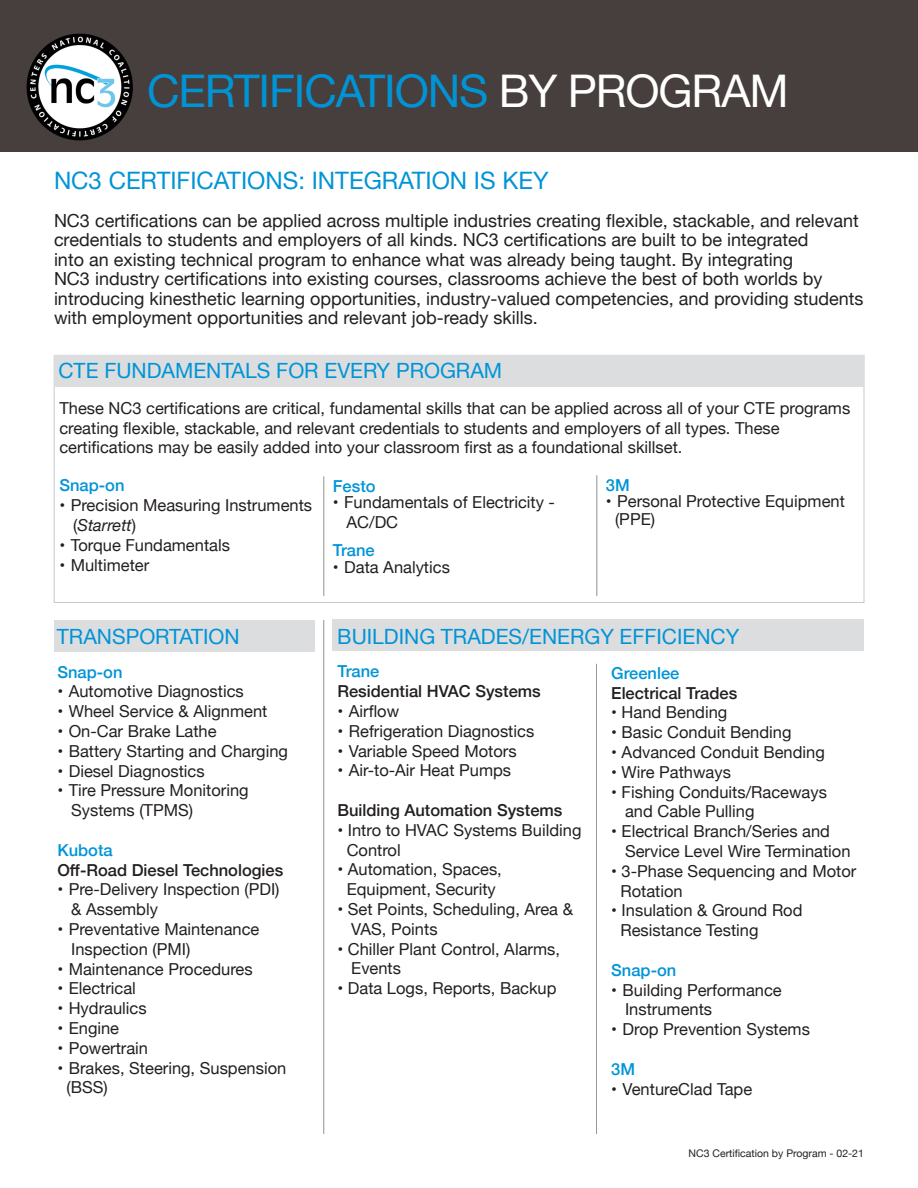
<style>
.page{position:relative;width:918px;height:1188px;background:#fff}
.page>*{position:absolute;margin:0;border:0;box-sizing:border-box;transform-origin:0 0}
.t1{font:45px "Helvetica Neue";letter-spacing:-.025em;color:#0094d7}
.t2{font:24px "Helvetica Neue";color:#0094d7}
.t3{font:21px "Helvetica Neue";color:#0094d7}
.t4{font:18px/19.5px "Helvetica Neue";color:#231f20}
.t5{font:16.5px/19.8px "Helvetica Neue";color:#231f20}
.t6{font:500 16.5px "Helvetica Neue";color:#231f20}
.t7{font:500 16.5px "Helvetica Neue";color:#0094d7}
.t8{font:10.5px "Helvetica Neue";color:#231f20}
.s1{color:#fff}
.s2{font-style:italic}
</style>
<div class="page">
<div style="left:54px;top:355px;width:810px;height:248px;background:#fff;border:1px solid #c7c8ca"></div>
<div style="left:54px;top:355px;width:810px;height:32px;background:#dcdddf"></div>
<div style="left:0;top:0;width:918px;height:151px;background:#463f3d"></div>
<img style="left:26px;top:33px;width:107px;height:108px">
<div style="left:333px;top:620px;width:531px;height:31px;background:#dcdddf"></div>
<hr style="left:324px;top:620px;width:1px;height:514px;background:#231f20">
<div style="left:54px;top:620px;width:260px;height:31px;background:#dcdddf"></div>
<hr style="left:596px;top:664px;width:1px;height:470px;background:#231f20">
<hr style="left:324px;top:476px;width:1px;height:120px;background:#231f20">
<hr style="left:597px;top:475px;width:1px;height:121px;background:#231f20">
<p class="t1" style="left:147px;top:58px;width:643px">CERTIFICATIONS <span class="s1">BY PROGRAM</span></p>
<p class="t2" style="left:54px;top:163px;width:496px">NC3 CERTIFICATIONS: INTEGRATION IS KEY</p>
<p class="t4" style="left:54px;top:212px;width:811px">NC3 certifications can be applied across multiple industries creating flexible, stackable, and relevant credentials to students and employers of all kinds. NC3 certifications are built to be integrated<br>into an existing technical program to enhance what was already being taught. By integrating<br>NC3 industry certifications into existing courses, classrooms achieve the best of both worlds by introducing kinesthetic learning opportunities, industry-valued competencies, and providing students with employment opportunities and relevant job-ready skills.</p>
<p class="t3" style="left:58px;top:356px;width:445px">CTE FUNDAMENTALS FOR EVERY PROGRAM</p>
<p class="t5" style="left:59px;top:400px;width:792px">These NC3 certifications are critical, fundamental skills that can be applied across all of your CTE programs creating flexible, stackable, and relevant credentials to students and employers of all types. These certifications may be easily added into your classroom first as a foundational skillset.</p>
<p class="t7" style="left:59px;top:472px;width:67px">Snap-on</p>
<p class="t5" style="left:73px;top:496px;width:241px;text-indent:-14px">• Precision Measuring Instruments (<span class="s2">Starrett</span>)</p>
<p class="t5" style="left:59px;top:536px;width:172px">• Torque Fundamentals</p>
<p class="t5" style="left:59px;top:556px;width:91px">• Multimeter</p>
<p class="t7" style="left:606px;top:472px;width:25px">3M</p>
<p class="t5" style="left:615px;top:493px;width:231px;line-height:18px;text-indent:-9px">• Personal Protective Equipment (PPE)</p>
<p class="t7" style="left:333px;top:472px;width:44px">Festo</p>
<p class="t5" style="left:347px;top:493px;width:210px;text-indent:-14px">• Fundamentals of Electricity -<br>AC/DC</p>
<p class="t7" style="left:333px;top:537px;width:43px">Trane</p>
<p class="t5" style="left:333px;top:558px;width:119px">• Data Analytics</p>
<p class="t3" style="left:57px;top:622px;width:184px">TRANSPORTATION</p>
<p class="t7" style="left:57px;top:658px;width:67px">Snap-on</p>
<p class="t5" style="left:57px;top:683px;width:188px">• Automotive Diagnostics</p>
<p class="t5" style="left:57px;top:702px;width:211px">• Wheel Service &amp; Alignment</p>
<p class="t5" style="left:57px;top:722px;width:161px">• On-Car Brake Lathe</p>
<p class="t5" style="left:57px;top:742px;width:232px">• Battery Starting and Charging</p>
<p class="t5" style="left:57px;top:762px;width:149px">• Diesel Diagnostics</p>
<p class="t5" style="left:71px;top:782px;width:179px;text-indent:-14px">• Tire Pressure Monitoring<br>Systems (TPMS)</p>
<p class="t7" style="left:57px;top:837px;width:57px">Kubota</p>
<p class="t6" style="left:57px;top:856px;width:227px">Off-Road Diesel Technologies</p>
<p class="t5" style="left:71px;top:881px;width:210px;text-indent:-14px">• Pre-Delivery Inspection (PDI) &amp; Assembly</p>
<p class="t5" style="left:71px;top:920px;width:190px;text-indent:-14px">• Preventative Maintenance<br>Inspection (PMI)</p>
<p class="t5" style="left:57px;top:960px;width:197px">• Maintenance Procedures</p>
<p class="t5" style="left:57px;top:980px;width:80px">• Electrical</p>
<p class="t5" style="left:57px;top:999px;width:91px">• Hydraulics</p>
<p class="t5" style="left:57px;top:1019px;width:63px">• Engine</p>
<p class="t5" style="left:57px;top:1039px;width:92px">• Powertrain</p>
<p class="t5" style="left:67px;top:1059px;width:221px;text-indent:-9px">• Brakes, Steering, Suspension (BSS)</p>
<p class="t3" style="left:337px;top:621px;width:404px">BUILDING TRADES/ENERGY EFFICIENCY</p>
<p class="t7" style="left:338px;top:658px;width:43px">Trane</p>
<p class="t6" style="left:338px;top:678px;width:205px">Residential HVAC Systems</p>
<p class="t5" style="left:338px;top:702px;width:63px">• Airflow</p>
<p class="t5" style="left:338px;top:722px;width:198px">• Refrigeration Diagnostics</p>
<p class="t5" style="left:338px;top:742px;width:181px">• Variable Speed Motors</p>
<p class="t5" style="left:338px;top:762px;width:175px">• Air-to-Air Heat Pumps</p>
<p class="t6" style="left:338px;top:797px;width:226px">Building Automation Systems</p>
<p class="t5" style="left:347px;top:821px;width:236px;text-indent:-9px">• Intro to HVAC Systems Building<br>Control</p>
<p class="t5" style="left:338px;top:861px;width:166px;text-align:center">• Automation, Spaces,<br>Equipment, Security</p>
<p class="t5" style="left:351px;top:900px;width:223px;text-indent:-14px">• Set Points, Scheduling, Area &amp;<br>VAS, Points</p>
<p class="t5" style="left:351px;top:940px;width:210px;text-indent:-14px">• Chiller Plant Control, Alarms,<br>Events</p>
<p class="t5" style="left:338px;top:979px;width:221px">• Data Logs, Reports, Backup</p>
<p class="t7" style="left:611px;top:660px;width:70px">Greenlee</p>
<p class="t6" style="left:611px;top:679px;width:127px">Electrical Trades</p>
<p class="t5" style="left:611px;top:704px;width:118px">• Hand Bending</p>
<p class="t5" style="left:611px;top:723px;width:182px">• Basic Conduit Bending</p>
<p class="t5" style="left:611px;top:743px;width:215px">• Advanced Conduit Bending</p>
<p class="t5" style="left:611px;top:763px;width:121px">• Wire Pathways</p>
<p class="t5" style="left:625px;top:783px;width:203px;text-indent:-14px">• Fishing Conduits/Raceways and Cable Pulling</p>
<p class="t5" style="left:625px;top:822px;width:227px;text-indent:-14px">• Electrical Branch/Series and<br>Service Level Wire Termination</p>
<p class="t5" style="left:620px;top:862px;width:237px;text-indent:-9px">• 3-Phase Sequencing and Motor<br>Rotation</p>
<p class="t5" style="left:620px;top:902px;width:184px;text-indent:-9px">• Insulation &amp; Ground Rod<br>Resistance Testing</p>
<p class="t7" style="left:611px;top:957px;width:67px">Snap-on</p>
<p class="t5" style="left:625px;top:981px;width:158px;text-indent:-14px">• Building Performance<br>Instruments</p>
<p class="t5" style="left:611px;top:1020px;width:200px">• Drop Prevention Systems</p>
<p class="t7" style="left:611px;top:1056px;width:25px">3M</p>
<p class="t5" style="left:611px;top:1080px;width:142px">• VentureClad Tape</p>
<p class="t8" style="left:689px;top:1146px;width:177px">NC3 Certification by Program - 02-21</p>
</div>
